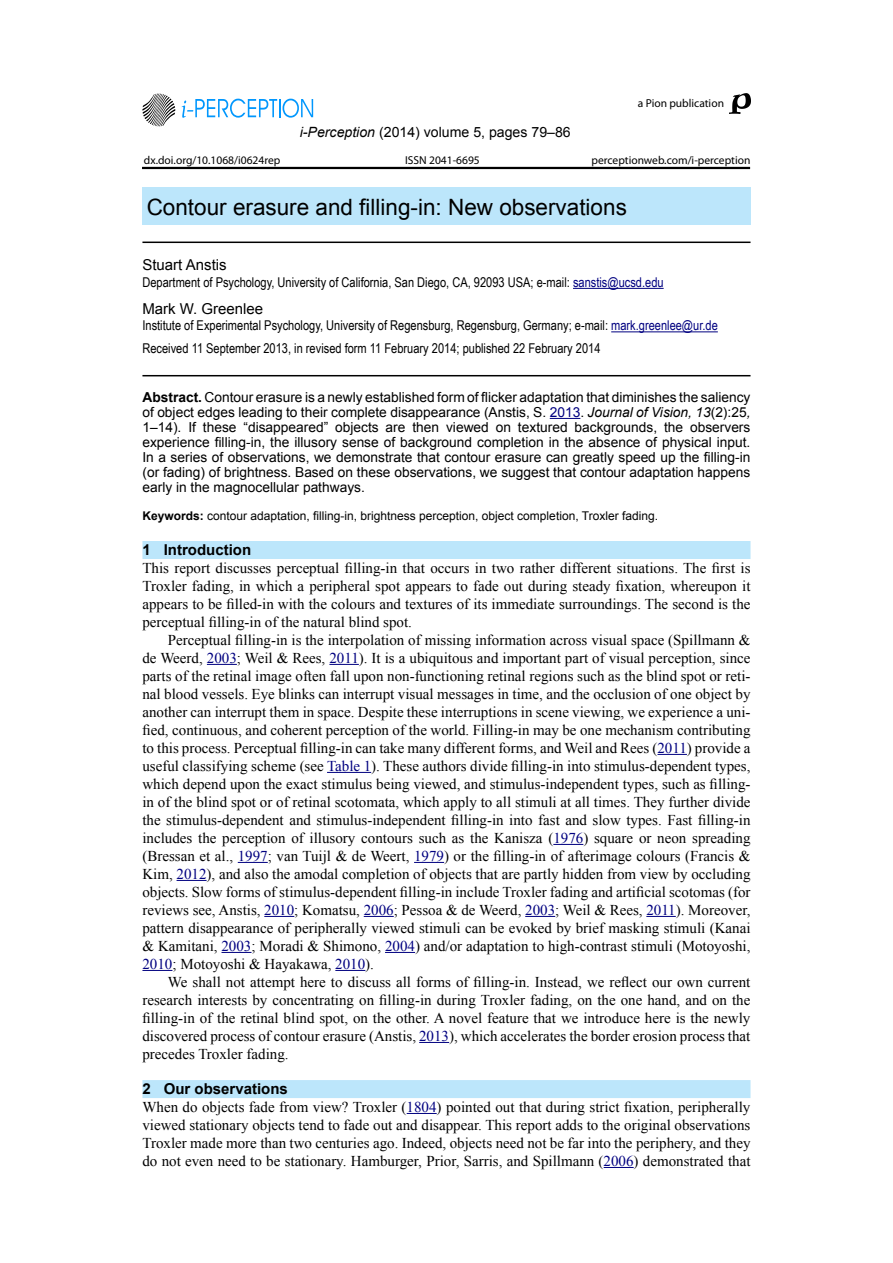
<style>
.page{position:relative;width:893px;height:1263px;background:#fff}
.page>*{position:absolute;margin:0;border:0;box-sizing:border-box;transform-origin:0 0}
.t1{font:22.5px "Arial";color:#000}
.t2{font:15px/18px "Times New Roman";color:#000;text-align:justify}
.t3{font:700 15px "Arial";color:#000}
.t4{font:15px "Arial";color:#000}
.t5{font:14.1px "Arial";color:#000}
.t6{font:13.8px/15px "Arial";color:#000;text-align:justify}
.t7{font:13.5px/22.5px "Arial Narrow";color:#000}
.t8{font:12px "Arial";color:#000}
.t9{font:11.55px "Myriad Pro";color:#000}
.s1{font-style:italic}
.s2{color:#000080}
.s3{font-weight:700}
</style>
<div class="page">
<svg style="left:182px;top:99px;width:131px;height:19px"></svg>
<svg style="left:142px;top:94px;width:33px;height:32px"></svg>
<svg style="left:729px;top:94px;width:21px;height:20px"></svg>
<hr style="left:142px;top:167px;width:608px;height:2px;background:#000">
<hr style="left:573px;top:288px;width:91px;height:1px;background:#000080">
<hr style="left:611px;top:331px;width:107px;height:1px;background:#000080">
<hr style="left:142px;top:375px;width:608px;height:1px;background:#000">
<hr style="left:550px;top:418px;width:30px;height:1px;background:#000080">
<div style="left:142px;top:541px;width:608px;height:18px;background:#bce6fb"></div>
<hr style="left:207px;top:664px;width:30px;height:1px;background:#000080">
<hr style="left:329px;top:664px;width:30px;height:1px;background:#000080">
<hr style="left:657px;top:754px;width:30px;height:1px;background:#000080">
<hr style="left:327px;top:772px;width:44px;height:1px;background:#000080">
<hr style="left:553px;top:844px;width:30px;height:1px;background:#000080">
<hr style="left:238px;top:862px;width:30px;height:1px;background:#000080">
<hr style="left:414px;top:862px;width:30px;height:1px;background:#000080">
<hr style="left:177px;top:880px;width:30px;height:1px;background:#000080">
<hr style="left:264px;top:916px;width:30px;height:1px;background:#000080">
<hr style="left:364px;top:916px;width:30px;height:1px;background:#000080">
<hr style="left:525px;top:916px;width:30px;height:1px;background:#000080">
<hr style="left:646px;top:916px;width:30px;height:1px;background:#000080">
<hr style="left:221px;top:952px;width:30px;height:1px;background:#000080">
<hr style="left:385px;top:952px;width:30px;height:1px;background:#000080">
<hr style="left:142px;top:970px;width:30px;height:1px;background:#000080">
<hr style="left:335px;top:970px;width:30px;height:1px;background:#000080">
<hr style="left:419px;top:1042px;width:30px;height:1px;background:#000080">
<div style="left:142px;top:1080px;width:608px;height:18px;background:#bce6fb"></div>
<hr style="left:407px;top:1113px;width:30px;height:1px;background:#000080">
<hr style="left:604px;top:1167px;width:30px;height:1px;background:#000080">
<div style="left:142px;top:188px;width:608px;height:37px;background:#bce6fb"></div>
<hr style="left:142px;top:242px;width:608px;height:1px;background:#000">
<p class="t5" style="left:300px;top:123px;width:272px"><span class="s1">i-Perception</span> (2014) volume 5, pages 79–86</p>
<p class="t9" style="left:638px;top:96px;width:88px">a Pion publication</p>
<p class="t9" style="left:144px;top:153px;width:138px">dx.doi.org/10.1068/i0624rep</p>
<p class="t9" style="left:405px;top:153px;width:76px">ISSN 2041-6695</p>
<p class="t9" style="left:591px;top:153px;width:160px">perceptionweb.com/i-perception</p>
<h1 class="t1" style="left:147px;top:192px;width:482px">Contour erasure and filling-in: New observations</h1>
<p class="t4" style="left:142px;top:255px;width:86px">Stuart Anstis</p>
<p class="t7" style="left:142px;top:270px;width:523px">Department of Psychology, University of California, San Diego, CA, 92093 USA; e-mail: <span class="s2">sanstis@ucsd.edu</span></p>
<p class="t4" style="left:142px;top:299px;width:122px">Mark W. Greenlee</p>
<p class="t7" style="left:142px;top:314px;width:577px">Institute of Experimental Psychology, University of Regensburg, Regensburg, Germany; e-mail: <span class="s2">mark.greenlee@ur.de<br></span>Received 11 September 2013, in revised form 11 February 2014; published 22 February 2014</p>
<p class="t6" style="left:142px;top:390px;width:610px"><span class="s3">Abstract.</span> Contour erasure is a newly established form of flicker adaptation that diminishes the saliency of object edges leading to their complete disappearance (Anstis, S. <span class="s2">2013</span>. <span class="s1">Journal of Vision, 13</span>(2):25<span class="s1">, </span>1–14). If these “disappeared” objects are then viewed on textured backgrounds, the observers experience filling-in, the illusory sense of background completion in the absence of physical input.<br>In a series of observations, we demonstrate that contour erasure can greatly speed up the filling-in (or fading) of brightness. Based on these observations, we suggest that contour adaptation happens early in the magnocellular pathways.</p>
<p class="t8" style="left:142px;top:508px;width:517px"><span class="s3">Keywords:</span> contour adaptation, filling-in, brightness perception, object completion, Troxler fading.</p>
<p class="t3" style="left:142px;top:539px;width:110px">1 Introduction</p>
<p class="t2" style="left:142px;top:558px;width:610px">This report discusses perceptual filling-in that occurs in two rather different situations. The first is Troxler fading, in which a peripheral spot appears to fade out during steady fixation, whereupon it appears to be filled-in with the colours and textures of its immediate surroundings. The second is the perceptual filling-in of the natural blind spot.</p>
<p class="t2" style="left:142px;top:630px;width:610px;text-indent:26px">Perceptual filling-in is the interpolation of missing information across visual space (Spillmann &amp; de Weerd, <span class="s2">2003</span>; Weil &amp; Rees, <span class="s2">2011</span>). It is a ubiquitous and important part of visual perception, since parts of the retinal image often fall upon non-functioning retinal regions such as the blind spot or reti&shy;nal blood vessels. Eye blinks can interrupt visual messages in time, and the occlusion of one object by another can interrupt them in space. Despite these interruptions in scene viewing, we experience a uni&shy;fied, continuous, and coherent perception of the world. Filling-in may be one mechanism contributing to this process. Perceptual filling-in can take many different forms, and Weil and Rees (<span class="s2">2011</span>) provide a useful classifying scheme (see <span class="s2">Table 1</span>). These authors divide filling-in into stimulus-dependent types, which depend upon the exact stimulus being viewed, and stimulus-independent types, such as filling&shy;in of the blind spot or of retinal scotomata, which apply to all stimuli at all times. They further divide the stimulus-dependent and stimulus-independent filling-in into fast and slow types. Fast filling-in includes the perception of illusory contours such as the Kanisza (<span class="s2">1976</span>) square or neon spreading (Bressan et al., <span class="s2">1997</span>; van Tuijl &amp; de Weert, <span class="s2">1979</span>) or the filling-in of afterimage colours (Francis &amp; Kim, <span class="s2">2012</span>), and also the amodal completion of objects that are partly hidden from view by occluding objects. Slow forms of stimulus-dependent filling-in include Troxler fading and artificial scotomas (for reviews see, Anstis, <span class="s2">2010</span>; Komatsu, <span class="s2">2006</span>; Pessoa &amp; de Weerd, <span class="s2">2003</span>; Weil &amp; Rees, <span class="s2">2011</span>). Moreover, pattern disappearance of peripherally viewed stimuli can be evoked by brief masking stimuli (Kanai &amp; Kamitani, <span class="s2">2003</span>; Moradi &amp; Shimono, <span class="s2">2004</span>) and/or adaptation to high-contrast stimuli (Motoyoshi, <span class="s2">2010</span>; Motoyoshi &amp; Hayakawa, <span class="s2">2010</span>).</p>
<p class="t2" style="left:142px;top:972px;width:610px;text-indent:26px">We shall not attempt here to discuss all forms of filling-in. Instead, we reflect our own current research interests by concentrating on filling-in during Troxler fading, on the one hand, and on the filling-in of the retinal blind spot, on the other. A novel feature that we introduce here is the newly discovered process of contour erasure (Anstis, <span class="s2">2013</span>), which accelerates the border erosion process that precedes Troxler fading.</p>
<p class="t3" style="left:142px;top:1078px;width:147px">2 Our observations</p>
<p class="t2" style="left:142px;top:1097px;width:610px">When do objects fade from view? Troxler (<span class="s2">1804</span>) pointed out that during strict fixation, peripherally viewed stationary objects tend to fade out and disappear. This report adds to the original observations Troxler made more than two centuries ago. Indeed, objects need not be far into the periphery, and they do not even need to be stationary. Hamburger, Prior, Sarris, and Spillmann (<span class="s2">2006</span>) demonstrated that</p>
</div>
